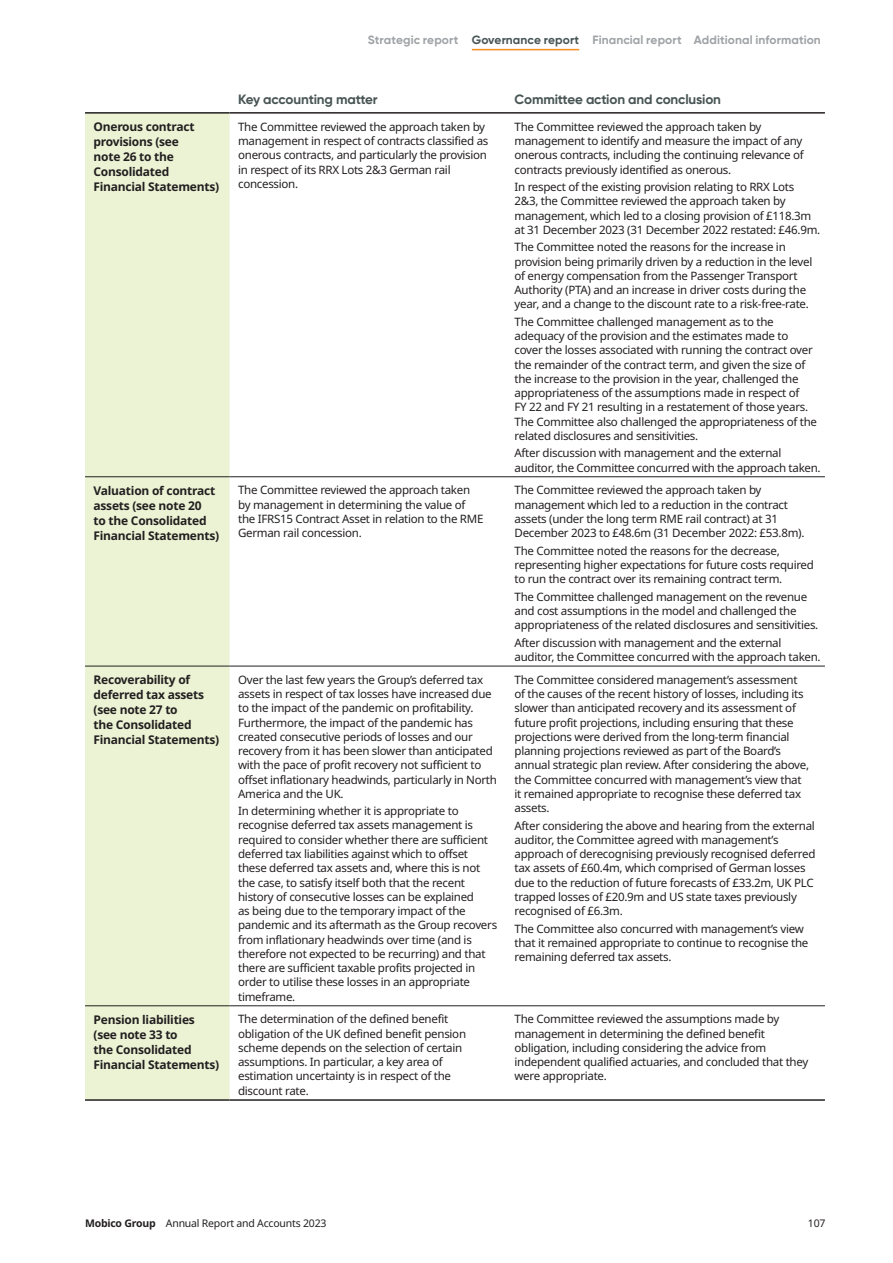
<style>
.page{position:relative;width:893px;height:1263px;background:#fff}
.page>*{position:absolute;margin:0;border:0;box-sizing:border-box;transform-origin:0 0}
.t1{font:700 13.5px "Gilroy";letter-spacing:-.01em;color:#485455}
.t2{font:700 12px/15px "Noto Sans";letter-spacing:-.02em;color:#231f20}
.t3{font:700 12px "Gilroy";letter-spacing:.005em;color:#9fa3a5}
.t4{font:11.55px/14.2px "Noto Sans";letter-spacing:-.025em;color:#231f20}
.t5{font:10.5px "Noto Sans";letter-spacing:-.02em;color:#231f20}
.s1{color:#485455}
.s2{font-weight:700}
</style>
<div class="page">
<div style="left:85px;top:114px;width:145px;height:985px;background:#ebf3d4"></div>
<hr style="left:230px;top:1099px;width:276px;height:2px;background:#231f20">
<hr style="left:506px;top:1099px;width:319px;height:2px;background:#231f20">
<hr style="left:85px;top:112px;width:145px;height:2px;background:#231f20">
<hr style="left:230px;top:112px;width:276px;height:2px;background:#231f20">
<hr style="left:506px;top:112px;width:319px;height:2px;background:#231f20">
<hr style="left:85px;top:1099px;width:145px;height:2px;background:#231f20">
<hr style="left:85px;top:1005px;width:145px;height:1px;background:#231f20">
<hr style="left:230px;top:1005px;width:276px;height:1px;background:#231f20">
<hr style="left:506px;top:1005px;width:319px;height:1px;background:#231f20">
<hr style="left:85px;top:476px;width:145px;height:1px;background:#231f20">
<hr style="left:230px;top:476px;width:276px;height:1px;background:#231f20">
<hr style="left:506px;top:476px;width:319px;height:1px;background:#231f20">
<hr style="left:85px;top:666px;width:145px;height:1px;background:#231f20">
<hr style="left:230px;top:666px;width:276px;height:1px;background:#231f20">
<hr style="left:506px;top:666px;width:319px;height:1px;background:#231f20">
<hr style="left:472px;top:49px;width:107px;height:1px;background:#f68b1f">
<p class="t3" style="left:368px;top:32px;width:315px">Strategic report <span class="s1">Governance report</span> Financial report</p>
<p class="t3" style="left:694px;top:32px;width:128px">Additional information</p>
<p class="t1" style="left:238px;top:91px;width:141px">Key accounting matter</p>
<p class="t1" style="left:514px;top:91px;width:208px">Committee action and conclusion</p>
<p class="t2" style="left:94px;top:120px;width:127px">Onerous contract provisions (see<br>note 26 to the<br>Consolidated<br>Financial Statements)</p>
<p class="t4" style="left:238px;top:120px;width:252px">The Committee reviewed the approach taken by management in respect of contracts classified as onerous contracts, and particularly the provision in respect of its RRX Lots 2&amp;3 German rail concession.</p>
<p class="t4" style="left:514px;top:120px;width:291px">The Committee reviewed the approach taken by management to identify and measure the impact of any onerous contracts, including the continuing relevance of contracts previously identified as onerous.</p>
<p class="t4" style="left:514px;top:180px;width:307px">In respect of the existing provision relating to RRX Lots 2&amp;3, the Committee reviewed the approach taken by management, which led to a closing provision of £118.3m at 31 December 2023 (31 December 2022 restated: £46.9m.</p>
<p class="t4" style="left:514px;top:240px;width:299px">The Committee noted the reasons for the increase in provision being primarily driven by a reduction in the level of energy compensation from the Passenger Transport Authority (PTA) and an increase in driver costs during the year, and a change to the discount rate to a risk-free-rate.</p>
<p class="t4" style="left:514px;top:315px;width:304px">The Committee challenged management as to the adequacy of the provision and the estimates made to cover the losses associated with running the contract over the remainder of the contract term, and given the size of the increase to the provision in the year, challenged the appropriateness of the assumptions made in respect of<br>FY 22 and FY 21 resulting in a restatement of those years.<br>The Committee also challenged the appropriateness of the related disclosures and sensitivities.</p>
<p class="t4" style="left:514px;top:446px;width:308px">After discussion with management and the external auditor, the Committee concurred with the approach taken.</p>
<p class="t2" style="left:94px;top:483px;width:127px">Valuation of contract assets (see note 20<br>to the Consolidated<br>Financial Statements)</p>
<p class="t4" style="left:238px;top:483px;width:247px">The Committee reviewed the approach taken by management in determining the value of the IFRS15 Contract Asset in relation to the RME German rail concession.</p>
<p class="t4" style="left:514px;top:483px;width:291px">The Committee reviewed the approach taken by management which led to a reduction in the contract assets (under the long term RME rail contract) at 31<br>December 2023 to £48.6m (31 December 2022: £53.8m).</p>
<p class="t4" style="left:514px;top:544px;width:301px">The Committee noted the reasons for the decrease, representing higher expectations for future costs required to run the contract over its remaining contract term.</p>
<p class="t4" style="left:514px;top:589px;width:305px">The Committee challenged management on the revenue and cost assumptions in the model and challenged the appropriateness of the related disclosures and sensitivities.</p>
<p class="t4" style="left:514px;top:635px;width:308px">After discussion with management and the external auditor, the Committee concurred with the approach taken.</p>
<p class="t2" style="left:94px;top:673px;width:127px">Recoverability of deferred tax assets (see note 27 to<br>the Consolidated<br>Financial Statements)</p>
<p class="t4" style="left:238px;top:673px;width:260px">Over the last few years the Group’s deferred tax assets in respect of tax losses have increased due to the impact of the pandemic on profitability.<br>Furthermore, the impact of the pandemic has created consecutive periods of losses and our recovery from it has been slower than anticipated with the pace of profit recovery not sufficient to offset inflationary headwinds, particularly in North America and the UK.</p>
<p class="t4" style="left:238px;top:804px;width:261px">In determining whether it is appropriate to recognise deferred tax assets management is required to consider whether there are sufficient deferred tax liabilities against which to offset these deferred tax assets and, where this is not the case, to satisfy itself both that the recent history of consecutive losses can be explained<br>as being due to the temporary impact of the pandemic and its aftermath as the Group recovers from inflationary headwinds over time (and is therefore not expected to be recurring) and that there are sufficient taxable profits projected in order to utilise these losses in an appropriate timeframe.</p>
<p class="t4" style="left:514px;top:673px;width:296px">The Committee considered management’s assessment of the causes of the recent history of losses, including its slower than anticipated recovery and its assessment of future profit projections, including ensuring that these projections were derived from the long-term financial planning projections reviewed as part of the Board’s annual strategic plan review. After considering the above, the Committee concurred with management’s view that it remained appropriate to recognise these deferred tax assets.</p>
<p class="t4" style="left:514px;top:818px;width:302px">After considering the above and hearing from the external auditor, the Committee agreed with management’s approach of derecognising previously recognised deferred tax assets of £60.4m, which comprised of German losses due to the reduction of future forecasts of £33.2m, UK PLC trapped losses of £20.9m and US state taxes previously recognised of £6.3m.</p>
<p class="t4" style="left:514px;top:921px;width:295px">The Committee also concurred with management’s view that it remained appropriate to continue to recognise the remaining deferred tax assets.</p>
<p class="t2" style="left:94px;top:1012px;width:127px">Pension liabilities (see note 33 to<br>the Consolidated<br>Financial Statements)</p>
<p class="t4" style="left:238px;top:1012px;width:229px">The determination of the defined benefit obligation of the UK defined benefit pension scheme depends on the selection of certain assumptions. In particular, a key area of estimation uncertainty is in respect of the discount rate.</p>
<p class="t4" style="left:514px;top:1012px;width:295px">The Committee reviewed the assumptions made by management in determining the defined benefit obligation, including considering the advice from independent qualified actuaries, and concluded that they were appropriate.</p>
<p class="t5" style="left:85px;top:1216px;width:243px"><span class="s2">Mobico Group</span> Annual Report and Accounts 2023</p>
<p class="t5" style="left:808px;top:1216px;width:19px">107</p>
</div>
